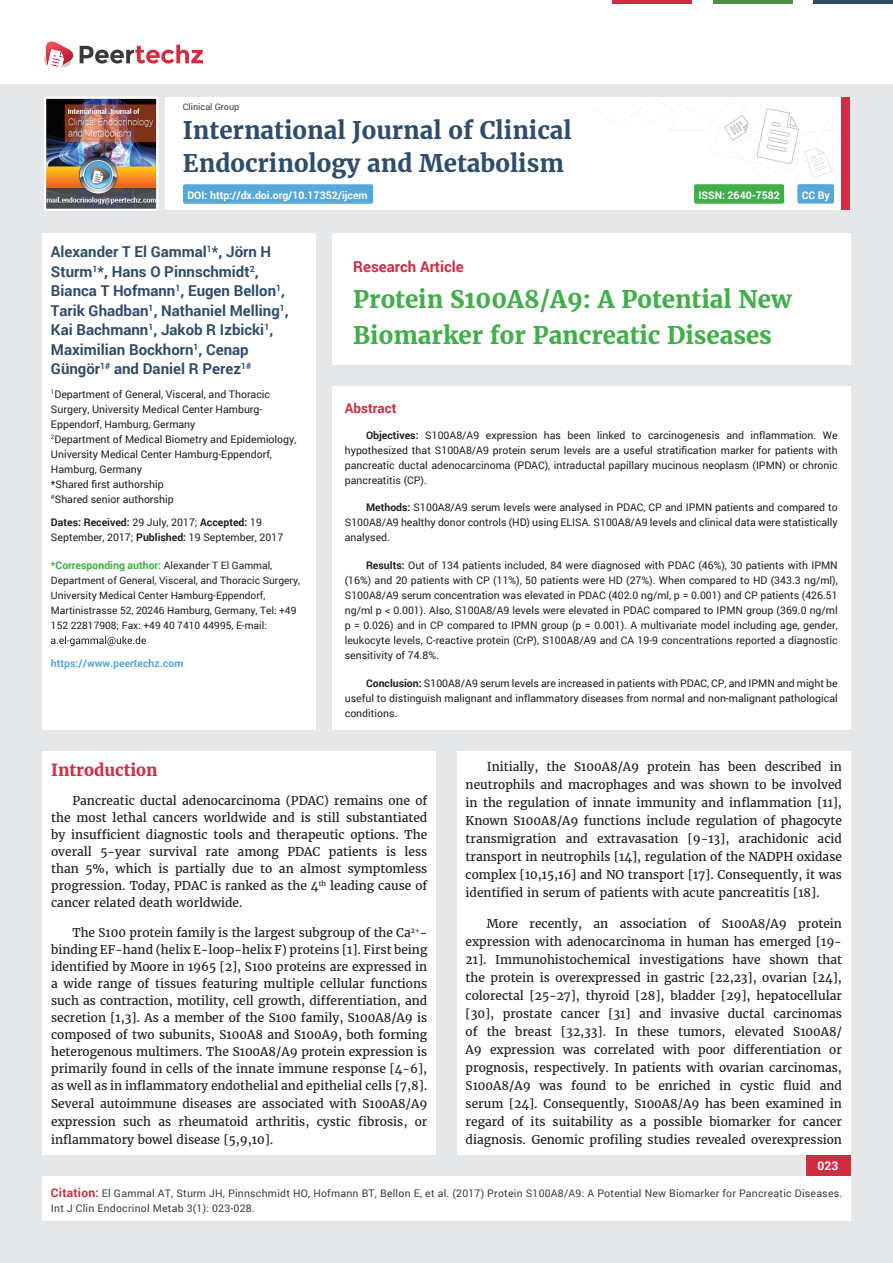
<style>
.page{position:relative;width:893px;height:1263px;background:#e6e7e9}
.page>*{position:absolute;margin:0;border:0;box-sizing:border-box;transform-origin:0 0}
.t1{font:700 24px/36px "Merriweather";color:#40ae49}
.t2{font:700 24px/33px "Merriweather";color:#2f4d6a}
.t3{font:700 16.5px "Merriweather";color:#d12c41}
.t4{font:700 15px/19.5px "Roboto";color:#2f4d6a}
.t5{font:700 15px "Roboto";color:#d12c41}
.t6{font:700 13.5px "Roboto";color:#d12c41}
.t7{font:12px/18px "Merriweather";color:#231f20;text-align:justify}
.t8{font:700 12px "Roboto";color:#fff}
.t9{font:10.5px/15px "Roboto";color:#231f20;text-align:justify}
.t10{font:10.5px/15px "Roboto";letter-spacing:.02em;color:#3e3e3f}
.t11{font:700 10.5px "Roboto";color:#fff}
.t12{font:700 10.5px "Roboto";color:#40ae49}
.t13{font:700 10.5px "Roboto";color:#56a7dc}
.t14{font:10.2px/15px "Roboto";color:#231f20}
.t15{font:9px "Roboto";color:#3e3e3f}
.s1{font-weight:700}
.s2{font-weight:400;font-size:10.2px;color:#231f20}
.s3{font-weight:700;font-size:12px;color:#d12c41}
</style>
<div class="page">
<div style="left:165px;top:98px;width:684px;height:112px;background:#fff"></div>
<svg style="left:596px;top:100px;width:245px;height:78px"></svg>
<div style="left:841px;top:98px;width:8px;height:112px;background:#d12c41"></div>
<img style="left:47px;top:100px;width:108px;height:108px">
<div style="left:44px;top:97px;width:114px;height:114px;border:2px solid #fff"></div>
<div style="left:0;top:0;width:893px;height:83px;background:#fff"></div>
<svg style="left:44px;top:41px;width:159px;height:27px"></svg>
<div style="left:797px;top:184px;width:37px;height:20px;background:#56a7dc;border-radius:2px"></div>
<hr style="left:713px;top:0;width:79px;height:3px;background:#4b9041">
<hr style="left:612px;top:0;width:80px;height:3px;background:#d12c41">
<hr style="left:813px;top:0;width:80px;height:3px;background:#2f4d6a">
<div style="left:806px;top:1154px;width:44px;height:51px;background:#d12c41"></div>
<div style="left:42px;top:1176px;width:809px;height:44px;background:#fff"></div>
<div style="left:183px;top:184px;width:190px;height:20px;background:#56a7dc;border-radius:2px"></div>
<div style="left:694px;top:184px;width:90px;height:20px;background:#40ae49;border-radius:2px"></div>
<div style="left:332px;top:386px;width:518px;height:344px;background:#fff"></div>
<div style="left:332px;top:233px;width:518px;height:132px;background:#fff"></div>
<div style="left:42px;top:233px;width:274px;height:497px;background:#fff"></div>
<svg style="left:51px;top:636px;width:95px;height:10px"></svg>
<div style="left:43px;top:751px;width:393px;height:403px;background:#fff"></div>
<div style="left:457px;top:751px;width:393px;height:403px;background:#fff"></div>
<p class="t15" style="left:183px;top:101px;width:58px">Clinical Group</p>
<h1 class="t2" style="left:183px;top:114px;width:390px">International Journal of Clinical<br>Endocrinology and Metabolism</h1>
<p class="t11" style="left:187px;top:188px;width:182px">DOI: http://dx.doi.org/10.17352/ijcem</p>
<p class="t11" style="left:698px;top:188px;width:83px">ISSN: 2640-7582</p>
<p class="t11" style="left:802px;top:188px;width:29px">CC By</p>
<p class="t4" style="left:51px;top:242px;width:239px">Alexander T El Gammal<sup>1</sup>*, Jörn H<br>Sturm<sup>1</sup>*, Hans O Pinnschmidt<sup>2</sup>,<br>Bianca T Hofmann<sup>1</sup>, Eugen Bellon<sup>1</sup>,<br>Tarik Ghadban<sup>1</sup>, Nathaniel Melling<sup>1</sup>,<br>Kai Bachmann<sup>1</sup>, Jakob R Izbicki<sup>1</sup>,<br>Maximilian Bockhorn<sup>1</sup>, Cenap<br>Güngör<sup>1#</sup> and Daniel R Perez<sup>1#</sup></p>
<p class="t9" style="left:51px;top:386px;width:247px;text-align:left"><sup>1</sup>Department of General, Visceral, and Thoracic Surgery, University Medical Center Hamburg-Eppendorf, Hamburg, Germany<br><sup>2</sup>Department of Medical Biometry and Epidemiology, University Medical Center Hamburg-Eppendorf, Hamburg, Germany<br>*Shared first authorship<br><sup>#</sup>Shared senior authorship</p>
<p class="t9" style="left:51px;top:515px;width:234px"><span class="s1">Dates: Received:</span> 29 July, 2017; <span class="s1">Accepted:</span> 19<br>September, 2017; <span class="s1">Published:</span> 19 September, 2017</p>
<p class="t12" style="left:51px;top:558px;width:223px">*Corresponding author: <span class="s2">Alexander T El Gammal,</span></p>
<p class="t14" style="left:51px;top:573px;width:251px">Department of General, Visceral, and Thoracic Surgery, University Medical Center Hamburg-Eppendorf, Martinistrasse 52, 20246 Hamburg, Germany, Tel: +49<br>152 22817908; Fax: +49 40 7410 44995, E-mail:</p>
<p class="t13" style="left:51px;top:656px;width:134px">https://www.peertechz.com</p>
<p class="t5" style="left:353px;top:256px;width:112px">Research Article</p>
<h1 class="t1" style="left:353px;top:281px;width:440px">Protein S100A8/A9: A Potential New<br>Biomarker for Pancreatic Diseases</h1>
<p class="t6" style="left:345px;top:399px;width:53px">Abstract</p>
<p class="t9" style="left:345px;top:427px;width:494px;text-indent:21px"><span class="s1">Objectives:</span> S100A8/A9 expression has been linked to carcinogenesis and inflammation. We hypothesized that S100A8/A9 protein serum levels are a useful stratification marker for patients with pancreatic ductal adenocarcinoma (PDAC), intraductal papillary mucinous neoplasm (IPMN) or chronic pancreatitis (CP).</p>
<p class="t9" style="left:345px;top:500px;width:494px;text-indent:21px"><span class="s1">Methods:</span> S100A8/A9 serum levels were analysed in PDAC, CP and IPMN patients and compared to S100A8/A9 healthy donor controls (HD) using ELISA. S100A8/A9 levels and clinical data were statistically analysed.</p>
<p class="t9" style="left:345px;top:557px;width:494px;text-indent:21px"><span class="s1">Results:</span> Out of 134 patients included, 84 were diagnosed with PDAC (46%), 30 patients with IPMN (16%) and 20 patients with CP (11%), 50 patients were HD (27%). When compared to HD (343.3 ng/ml), S100A8/A9 serum concentration was elevated in PDAC (402.0 ng/ml, p = 0.001) and CP patients (426.51 ng/ml p &lt; 0.001). Also, S100A8/A9 levels were elevated in PDAC compared to IPMN group (369.0 ng/ml p = 0.026) and in CP compared to IPMN group (p = 0.001). A multivariate model including age, gender, leukocyte levels, C-reactive protein (CrP), S100A8/A9 and CA 19-9 concentrations reported a diagnostic sensitivity of 74.8%.</p>
<p class="t9" style="left:345px;top:675px;width:494px;text-indent:21px"><span class="s1">Conclusion:</span> S100A8/A9 serum levels are increased in patients with PDAC, CP, and IPMN and might be useful to distinguish malignant and inflammatory diseases from normal and non-malignant pathological conditions.</p>
<h2 class="t3" style="left:51px;top:759px;width:108px">Introduction</h2>
<p class="t7" style="left:51px;top:793px;width:378px;line-height:17px;text-indent:21px">Pancreatic ductal adenocarcinoma (PDAC) remains one of the most lethal cancers worldwide and is still substantiated by insufficient diagnostic tools and therapeutic options. The overall 5-year survival rate among PDAC patients is less than 5%, which is partially due to an almost symptomless progression. Today, PDAC is ranked as the 4<sup>th</sup> leading cause of cancer related death worldwide.</p>
<p class="t7" style="left:51px;top:924px;width:378px;line-height:17.2px;text-indent:21px">The S100 protein family is the largest subgroup of the Ca<sup>2+</sup>- binding EF-hand (helix E-loop-helix F) proteins [1]. First being identified by Moore in 1965 [2], S100 proteins are expressed in a wide range of tissues featuring multiple cellular functions such as contraction, motility, cell growth, differentiation, and secretion [1,3]. As a member of the S100 family, S100A8/A9 is composed of two subunits, S100A8 and S100A9, both forming heterogenous multimers. The S100A8/A9 protein expression is primarily found in cells of the innate immune response [4-6], as well as in inflammatory endothelial and epithelial cells [7,8].<br>Several autoimmune diseases are associated with S100A8/A9 expression such as rheumatoid arthritis, cystic fibrosis, or inflammatory bowel disease [5,9,10].</p>
<p class="t7" style="left:466px;top:758px;width:378px;text-indent:21px">Initially, the S100A8/A9 protein has been described in neutrophils and macrophages and was shown to be involved in the regulation of innate immunity and inflammation [11], Known S100A8/A9 functions include regulation of phagocyte transmigration and extravasation [9-13], arachidonic acid transport in neutrophils [14], regulation of the NADPH oxidase complex [10,15,16] and NO transport [17]. Consequently, it was identified in serum of patients with acute pancreatitis [18].</p>
<p class="t7" style="left:466px;top:915px;width:378px;text-indent:21px">More recently, an association of S100A8/A9 protein expression with adenocarcinoma in human has emerged [19- 21]. Immunohistochemical investigations have shown that the protein is overexpressed in gastric [22,23], ovarian [24], colorectal [25-27], thyroid [28], bladder [29], hepatocellular [30], prostate cancer [31] and invasive ductal carcinomas of the breast [32,33]. In these tumors, elevated S100A8/ A9 expression was correlated with poor differentiation or prognosis, respectively. In patients with ovarian carcinomas, S100A8/A9 was found to be enriched in cystic fluid and serum [24]. Consequently, S100A8/A9 has been examined in regard of its suitability as a possible biomarker for cancer diagnosis. Genomic profiling studies revealed overexpression</p>
<p class="t8" style="left:817px;top:1158px;width:22px">023</p>
<p class="t10" style="left:51px;top:1185px;width:793px"><span class="s3">Citation:</span> El Gammal AT, Sturm JH, Pinnschmidt HO, Hofmann BT, Bellon E, et al. (2017) Protein S100A8/A9: A Potential New Biomarker for Pancreatic Diseases.<br>Int J Clin Endocrinol Metab 3(1): 023-028.</p>
</div>
